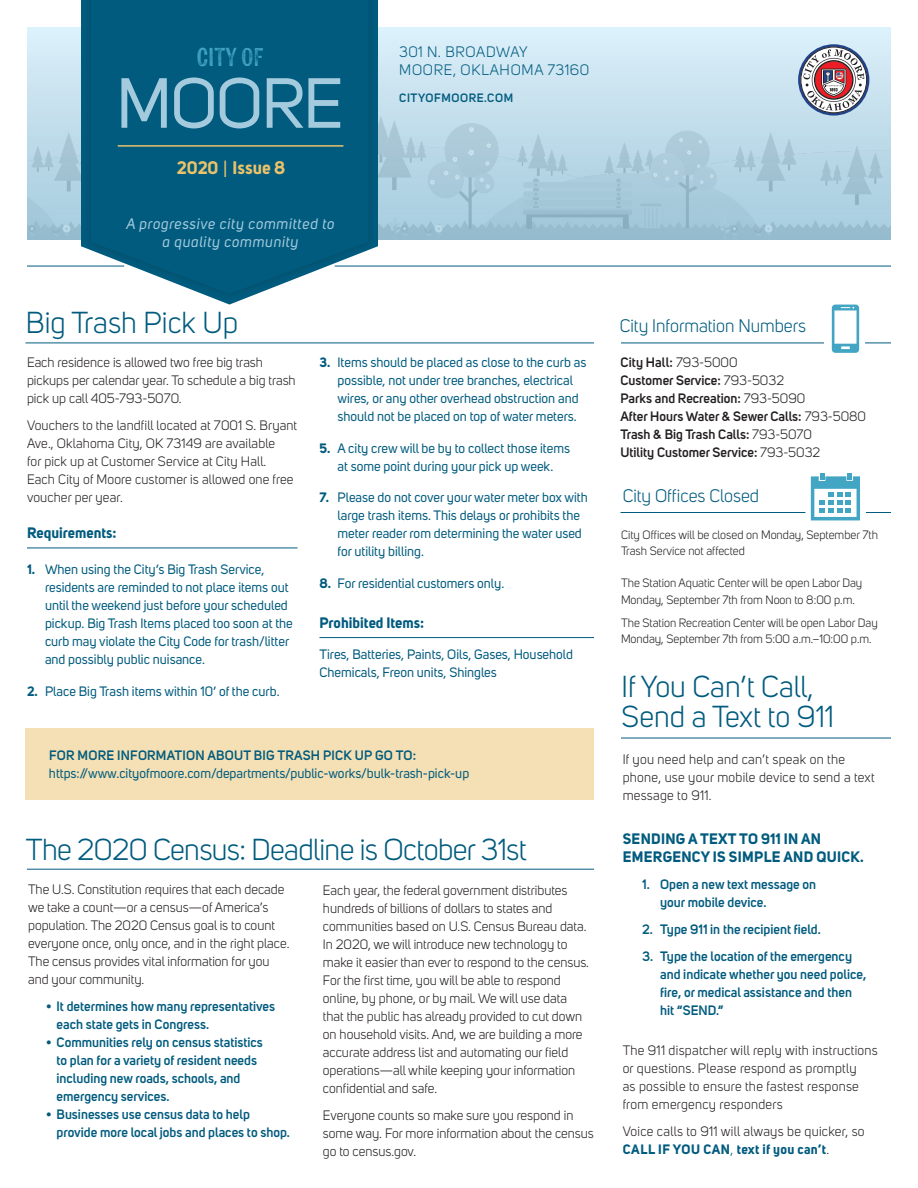
<style>
.page{position:relative;width:918px;height:1188px;background:#fff}
.page>*{position:absolute;margin:0;border:0;box-sizing:border-box;transform-origin:0 0}
.t1{font:70.05px "Uni Sans";letter-spacing:-.025em;color:#a4cadd}
.City_of_Moore_Large{font:30px/30px "Uni Sans";color:#005b7e}
.City_of_Moore_Large-2{font:30px "Uni Sans";letter-spacing:-.02em;color:#005b7e}
.t2{font:25.8px "Kiln Sans";color:#43a5c4}
.Body_Copy{font:18px "Uni Sans";color:#005b7e}
.t3{font:700 18px "Uni Sans";color:#eac26a}
.Body_Copy-2{font:700 15px/18px "Uni Sans";letter-spacing:.02em;color:#005b7e}
.t4{font:italic 15px "Uni Sans";letter-spacing:.04em;color:#a4cadd}
.t5{font:15px "Uni Sans";letter-spacing:.05em;color:#005b7e}
.Body_Copy-3{font:700 15px "Uni Sans";color:#005b7e}
.Body_Copy-4{font:13.5px/18px "Uni Sans";color:#231f20}
.Body_Copy-5{font:13.5px/18px "Uni Sans";color:#005b7e}
.Body_Copy-6{font:600 13.5px/18px "Uni Sans";color:#005b7e}
.Body_Copy-7{font:13.5px/18px "Uni Sans";letter-spacing:.02em;color:#231f20}
.Body_Copy_2{font:600 13.5px "Uni Sans";color:#231f20}
.t6{font:12px/16.2px "Uni Sans";color:#231f20}
.t7{font:600 12px "Uni Sans";letter-spacing:.05em;color:#005b7e}
.s1{font-weight:400}
.s2{font-weight:700}
.s3{font-weight:600}
.s4{font-weight:700;color:#005b7e}
.s5{color:#005b7e}
</style>
<div class="page">
<div style="left:25px;top:728px;width:569px;height:72px;background:#f4e0b4"></div>
<div style="left:359px;top:27px;width:532px;height:213px;background:#d3eaf5"></div>
<img style="left:378px;top:102px;width:513px;height:138px">
<div style="left:27px;top:27px;width:308px;height:213px;background:#d2e9f4"></div>
<img style="left:27px;top:103px;width:54px;height:137px">
<svg style="left:81px;top:0;width:297px;height:305px"></svg>
<div style="left:83px;top:0;width:293px;height:301px;background:#231f20;opacity:.25"></div>
<svg style="left:91px;top:0;width:277px;height:294px;background:#0f6485"></svg>
<hr style="left:118px;top:145px;width:225px;height:2px;background:#eac26a">
<hr style="left:335px;top:266px;width:556px;height:1px;background:#005b7e">
<hr style="left:621px;top:343px;width:203px;height:1px;background:#005b7e">
<svg style="left:865px;top:343px;width:26px;height:1px"></svg>
<hr style="left:27px;top:266px;width:97px;height:1px;background:#005b7e">
<svg style="left:832px;top:305px;width:27px;height:48px"></svg>
<hr style="left:25px;top:343px;width:569px;height:1px;background:#005b7e">
<hr style="left:27px;top:548px;width:271px;height:1px;background:#005b7e">
<hr style="left:320px;top:637px;width:274px;height:1px;background:#005b7e">
<svg style="left:798px;top:44px;width:71px;height:72px"></svg>
<hr style="left:621px;top:512px;width:184px;height:1px;background:#005b7e">
<svg style="left:866px;top:512px;width:25px;height:1px"></svg>
<svg style="left:811px;top:473px;width:49px;height:47px"></svg>
<hr style="left:621px;top:738px;width:270px;height:1px;background:#005b7e">
<hr style="left:27px;top:869px;width:567px;height:1px;background:#005b7e">
<p class="t2" style="left:196px;top:41px;width:69px">CITY OF</p>
<p class="t5" style="left:399px;top:43px;width:130px">301 N. BROADWAY</p>
<p class="t5" style="left:399px;top:61px;width:191px">MOORE, OKLAHOMA 73160</p>
<p class="t7" style="left:399px;top:89px;width:115px">CITYOFMOORE.COM</p>
<p class="t1" style="left:116px;top:63px;width:229px">MOORE</p>
<p class="t3" style="left:177px;top:157px;width:110px">2020 <span class="s1">|</span> Issue 8</p>
<p class="t4" style="left:126px;top:215px;width:210px">A progressive city committed to</p>
<p class="t4" style="left:163px;top:233px;width:138px">a quality community</p>
<p class="City_of_Moore_Large" style="left:26px;top:308px;width:214px">Big Trash Pick Up</p>
<p class="Body_Copy" style="left:620px;top:316px;width:188px">City Information Numbers</p>
<p class="Body_Copy-4" style="left:27px;top:354px;width:270px">Each residence is allowed two free big trash pickups per calendar year. To schedule a big trash pick up call 405-793-5070.</p>
<p class="Body_Copy-4" style="left:27px;top:417px;width:272px">Vouchers to the landfill located at 7001 S. Bryant Ave., Oklahoma City, OK 73149 are available<br>for pick up at Customer Service at City Hall.<br>Each City of Moore customer is allowed one free voucher per year.</p>
<p class="Body_Copy-3" style="left:27px;top:524px;width:91px">Requirements:</p>
<p class="Body_Copy-5" style="left:45px;top:561px;width:249px;text-indent:-18px"><span class="s2">1.</span> When using the City’s Big Trash Service, residents are reminded to not place items out until the weekend just before your scheduled pickup. Big Trash Items placed too soon at the curb may violate the City Code for trash/litter and possibly public nuisance.</p>
<p class="Body_Copy-5" style="left:27px;top:682px;width:254px"><span class="s2">2.</span> Place Big Trash items within 10’ of the curb.</p>
<p class="Body_Copy-5" style="left:338px;top:354px;width:250px;text-indent:-18px"><span class="s2">3.</span> Items should be placed as close to the curb as possible, not under tree branches, electrical wires, or any other overhead obstruction and should not be placed on top of water meters.</p>
<p class="Body_Copy-5" style="left:320px;top:439px;width:252px;text-align:center"><span class="s2">5.</span> A city crew will be by to collect those items at some point during your pick up week.</p>
<p class="Body_Copy-5" style="left:338px;top:489px;width:252px;text-indent:-18px"><span class="s2">7.</span> Please do not cover your water meter box with large trash items. This delays or prohibits the meter reader rom determining the water used for utility billing.</p>
<p class="Body_Copy-5" style="left:320px;top:574px;width:186px"><span class="s2">8.</span> For residential customers only.</p>
<p class="Body_Copy-3" style="left:320px;top:613px;width:106px">Prohibited Items:</p>
<p class="Body_Copy-5" style="left:320px;top:645px;width:255px">Tires, Batteries, Paints, Oils, Gases, Household<br>Chemicals, Freon units, Shingles</p>
<p class="Body_Copy_2" style="left:620px;top:352px;width:119px">City Hall: <span class="s1">793-5000</span></p>
<p class="Body_Copy_2" style="left:620px;top:370px;width:165px">Customer Service: <span class="s1">793-5032</span></p>
<p class="Body_Copy_2" style="left:620px;top:388px;width:186px">Parks and Recreation: <span class="s1">793-5090</span></p>
<p class="Body_Copy_2" style="left:620px;top:406px;width:247px">After Hours Water &amp; Sewer Calls: <span class="s1">793-5080</span></p>
<p class="Body_Copy_2" style="left:620px;top:424px;width:193px">Trash &amp; Big Trash Calls: <span class="s1">793-5070</span></p>
<p class="Body_Copy_2" style="left:620px;top:442px;width:201px">Utility Customer Service: <span class="s1">793-5032</span></p>
<p class="Body_Copy" style="left:623px;top:485px;width:138px">City Offices Closed</p>
<p class="t6" style="left:621px;top:527px;width:258px">City Offices will be closed on Monday, September 7th</p>
<p class="t6" style="left:621px;top:543px;width:125px">Trash Service not affected</p>
<p class="t6" style="left:621px;top:575px;width:243px">The Station Aquatic Center will be open Labor Day<br>Monday, September 7th from Noon to 8:00 p.m.</p>
<p class="t6" style="left:621px;top:615px;width:258px">The Station Recreation Center will be open Labor Day<br>Monday, September 7th from 5:00 a.m.–10:00 p.m.</p>
<p class="City_of_Moore_Large" style="left:622px;top:672px;width:214px">If You Can’t Call,<br>Send a Text to 911</p>
<p class="Body_Copy-5" style="left:49px;top:746px;width:422px"><span class="s3">FOR MORE INFORMATION ABOUT BIG TRASH PICK UP GO TO: </span>https://www.cityofmoore.com/departments/public-works/bulk-trash-pick-up</p>
<p class="Body_Copy-7" style="left:623px;top:750px;width:253px">If you need help and can’t speak on the phone, use your mobile device to send a text message to 911.</p>
<p class="Body_Copy-2" style="left:623px;top:829px;width:242px">SENDING A TEXT TO 911 IN AN<br>EMERGENCY IS SIMPLE AND QUICK.</p>
<p class="Body_Copy-6" style="left:660px;top:874px;width:157px;text-indent:-18px">1. Open a new text message on your mobile device.</p>
<p class="Body_Copy-6" style="left:642px;top:919px;width:180px">2. Type 911 in the recipient field.</p>
<p class="Body_Copy-6" style="left:660px;top:946px;width:208px;text-indent:-18px">3. Type the location of the emergency and indicate whether you need police,</p>
<p class="Body_Copy-6" style="left:660px;top:982px;width:193px">fire, or medical assistance and then</p>
<p class="Body_Copy-6" style="left:660px;top:1000px;width:65px">hit “SEND.”</p>
<p class="Body_Copy-7" style="left:623px;top:1041px;width:257px">The 911 dispatcher will reply with instructions or questions. Please respond as promptly</p>
<p class="Body_Copy-7" style="left:623px;top:1077px;width:238px">as possible to ensure the fastest response from emergency responders</p>
<p class="Body_Copy-7" style="left:623px;top:1122px;width:243px">Voice calls to 911 will always be quicker, so<br><span class="s4">CALL IF YOU CAN</span><span class="s5">,</span> <span class="s4">text if you can’t</span>.</p>
<p class="City_of_Moore_Large-2" style="left:26px;top:832px;width:502px">The 2020 Census: Deadline is October 31st</p>
<p class="Body_Copy-4" style="left:28px;top:881px;width:263px">The U.S. Constitution requires that each decade we take a count—or a census—of America’s population. The 2020 Census goal is to count everyone once, only once, and in the right place.</p>
<p class="Body_Copy-4" style="left:28px;top:953px;width:243px">The census provides vital information for you and your community.</p>
<p class="Body_Copy-6" style="left:57px;top:997px;width:220px;text-indent:-11px">• It determines how many representatives each state gets in Congress.</p>
<p class="Body_Copy-6" style="left:57px;top:1033px;width:208px;text-indent:-11px">• Communities rely on census statistics to plan for a variety of resident needs including new roads, schools, and emergency services.</p>
<p class="Body_Copy-6" style="left:57px;top:1105px;width:235px;text-indent:-11px">• Businesses use census data to help provide more local jobs and places to shop.</p>
<p class="Body_Copy-4" style="left:323px;top:882px;width:265px">Each year, the federal government distributes hundreds of billions of dollars to states and communities based on U.S. Census Bureau data.</p>
<p class="Body_Copy-4" style="left:323px;top:936px;width:268px">In 2020, we will introduce new technology to make it easier than ever to respond to the census.<br>For the first time, you will be able to respond online, by phone, or by mail. We will use data that the public has already provided to cut down on household visits. And, we are building a more accurate address list and automating our field operations—all while keeping your information confidential and safe.</p>
<p class="Body_Copy-4" style="left:323px;top:1107px;width:272px">Everyone counts so make sure you respond in some way. For more information about the census go to census.gov.</p>
</div>
